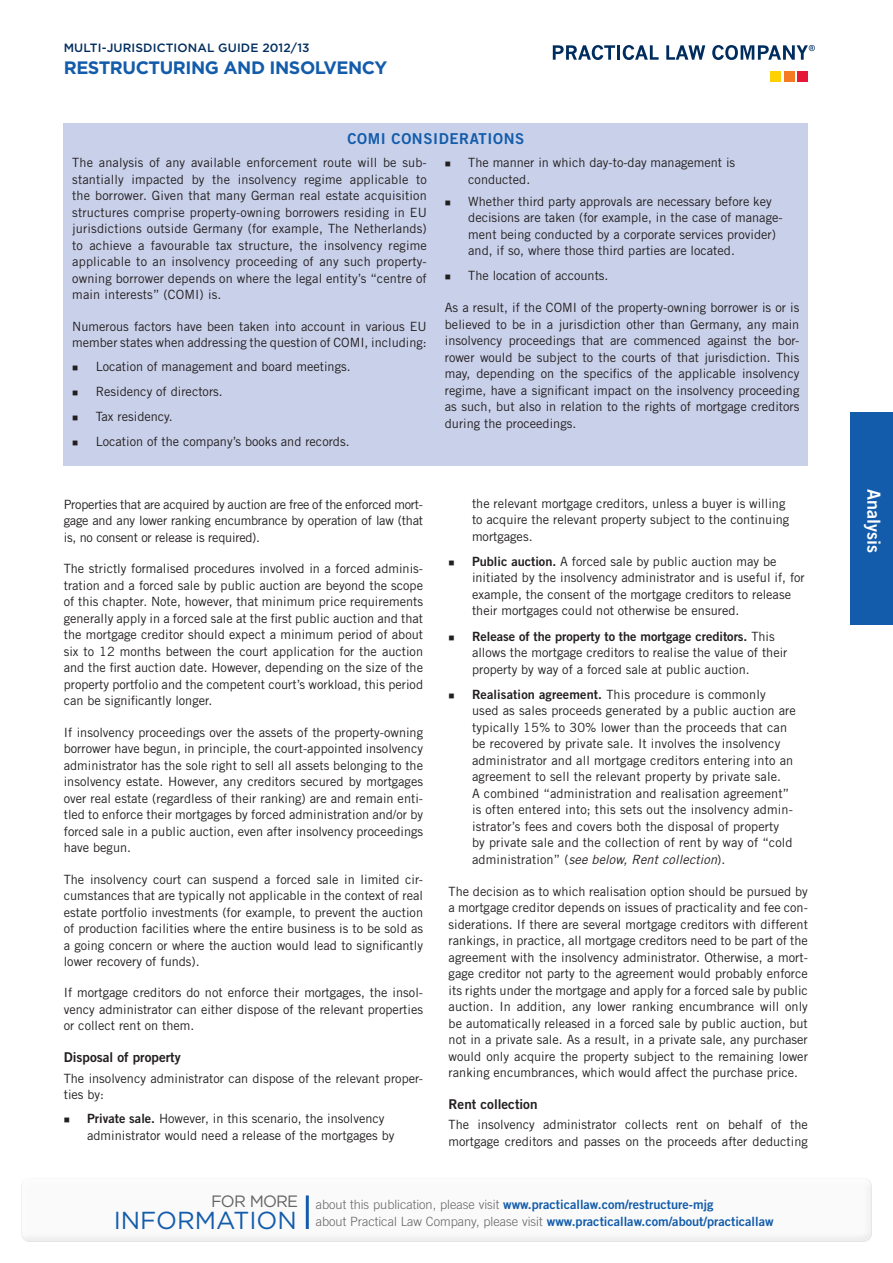
<style>
.page{position:relative;width:893px;height:1263px;background:#fff}
.page>*{position:absolute;margin:0;border:0;box-sizing:border-box;transform-origin:0 0}
.t1{font:24.6px "Gotham";color:#135cab}
.t2{font:700 18px "Gotham";letter-spacing:-.025em;color:#135cab}
.t3{font:18px "Trade Gothic Bold Two";color:#fff}
.t4{font:16.35px "Gotham";letter-spacing:-.05em;color:#636366}
.t5{font:15px "Trade Gothic Bold Two";letter-spacing:.04em;color:#135cab}
.t6{font:13.5px "Trade Gothic Bold Two";color:#231f20}
.t7{font:12.75px/16.5px "Trade Gothic";color:#231f20}
.t8{font:12.75px/16.5px "Trade Gothic Bold Two";color:#135cab}
.t9{font:12.75px "Trade Gothic Bold Two";color:#231f20}
.t10{font:500 12px "Gotham";letter-spacing:.01em;color:#002d5e}
.s1{font-family:"Trade Gothic Bold Two"}
.s2{font-family:"Trade Gothic"}
.s3{font-style:italic}
.s4{font-family:"Trade Gothic";font-weight:300;color:#636366}
</style>
<div class="page">
<div style="left:850px;top:412px;width:43px;height:213px;background:#135cab"></div>
<svg style="left:553px;top:45px;width:62px;height:15px"></svg>
<hr style="left:617px;top:45px;width:3px;height:15px;background:#002d5e">
<svg style="left:623px;top:45px;width:36px;height:15px"></svg>
<svg style="left:666px;top:45px;width:39px;height:15px"></svg>
<div style="left:770px;top:71px;width:10px;height:10px;background:#fed105"></div>
<div style="left:784px;top:71px;width:10px;height:10px;background:#f47b21"></div>
<div style="left:798px;top:71px;width:10px;height:10px;background:#e51836"></div>
<svg style="left:712px;top:45px;width:103px;height:15px"></svg>
<div style="left:21px;top:1179px;width:852px;height:64px;background:#fafafa"></div>
<hr style="left:306px;top:1195px;width:3px;height:34px;background:#135cab">
<div style="left:64px;top:123px;width:744px;height:37px;background:#c9d0e9"></div>
<div style="left:64px;top:149px;width:744px;height:317px;background:#c9d0e9"></div>
<p class="t10" style="left:64px;top:40px;width:247px">MULTI-JURISDICTIONAL GUIDE 2012/13</p>
<h2 class="t2" style="left:64px;top:55px;width:325px">RESTRUCTURING AND INSOLVENCY</h2>
<p class="t5" style="left:347px;top:129px;width:179px">COMI CONSIDERATIONS</p>
<p class="t7" style="left:72px;top:154px;width:356px;text-align:justify">The analysis of any available enforcement route will be sub&shy;stantially impacted by the insolvency regime applicable to the borrower. Given that many German real estate acquisition structures comprise property-owning borrowers residing in EU jurisdictions outside Germany (for example, The Netherlands) to achieve a favourable tax structure, the insolvency regime applicable to an insolvency proceeding of any such property&shy;owning borrower depends on where the legal entity’s “centre of main interests” (COMI) is.</p>
<p class="t7" style="left:72px;top:318px;width:356px">Numerous factors have been taken into account in various EU member states when addressing the question of COMI, including:</p>
<p class="t7" style="left:96px;top:354px;width:256px;line-height:25px">Location of management and board meetings.<br>Residency of directors.<br>Tax residency.<br>Location of the company’s books and records.</p>
<p class="t7" style="left:468px;top:154px;width:269px">The manner in which day-to-day management is conducted.</p>
<p class="t7" style="left:468px;top:193px;width:316px">Whether third party approvals are necessary before key decisions are taken (for example, in the case of manage&shy;ment being conducted by a corporate services provider) and, if so, where those third parties are located.</p>
<p class="t7" style="left:468px;top:267px;width:142px">The location of accounts.</p>
<p class="t7" style="left:445px;top:299px;width:356px;text-align:justify">As a result, if the COMI of the property-owning borrower is or is believed to be in a jurisdiction other than Germany, any main insolvency proceedings that are commenced against the bor&shy;rower would be subject to the courts of that jurisdiction. This may, depending on the specifics of the applicable insolvency regime, have a significant impact on the insolvency proceeding as such, but also in relation to the rights of mortgage creditors during the proceedings.</p>
<p class="t7" style="left:64px;top:496px;width:361px;text-align:justify">Properties that are acquired by auction are free of the enforced mort&shy;gage and any lower ranking encumbrance by operation of law (that is, no consent or release is required).</p>
<p class="t7" style="left:64px;top:560px;width:361px;text-align:justify">The strictly formalised procedures involved in a forced adminis&shy;tration and a forced sale by public auction are beyond the scope of this chapter. Note, however, that minimum price requirements generally apply in a forced sale at the first public auction and that the mortgage creditor should expect a minimum period of about six to 12 months between the court application for the auction and the first auction date. However, depending on the size of the property portfolio and the competent court’s workload, this period can be significantly longer.</p>
<p class="t7" style="left:64px;top:724px;width:361px;text-align:justify">If insolvency proceedings over the assets of the property-owning borrower have begun, in principle, the court-appointed insolvency administrator has the sole right to sell all assets belonging to the insolvency estate. However, any creditors secured by mortgages over real estate (regardless of their ranking) are and remain enti&shy;tled to enforce their mortgages by forced administration and/or by forced sale in a public auction, even after insolvency proceedings have begun.</p>
<p class="t7" style="left:64px;top:870px;width:361px;text-align:justify">The insolvency court can suspend a forced sale in limited cir&shy;cumstances that are typically not applicable in the context of real estate portfolio investments (for example, to prevent the auction of production facilities where the entire business is to be sold as a going concern or where the auction would lead to significantly lower recovery of funds).</p>
<p class="t7" style="left:64px;top:984px;width:361px;text-align:justify">If mortgage creditors do not enforce their mortgages, the insol&shy;vency administrator can either dispose of the relevant properties or collect rent on them.</p>
<p class="t6" style="left:64px;top:1049px;width:118px">Disposal of property</p>
<p class="t7" style="left:64px;top:1070px;width:361px">The insolvency administrator can dispose of the relevant proper&shy;ties by:</p>
<p class="t7" style="left:87px;top:1110px;width:309px"><span class="s1">Private sale.</span> However, in this scenario, the insolvency administrator would need a release of the mortgages by</p>
<p class="t7" style="left:472px;top:495px;width:319px">the relevant mortgage creditors, unless a buyer is willing to acquire the relevant property subject to the continuing mortgages.</p>
<p class="t7" style="left:472px;top:553px;width:334px"><span class="s1">Public auction.</span> A forced sale by public auction may be initiated by the insolvency administrator and is useful if, for example, the consent of the mortgage creditors to release their mortgages could not otherwise be ensured.</p>
<p class="t9" style="left:472px;top:628px;width:304px">Release of the property to the mortgage creditors. <span class="s2">This</span></p>
<p class="t7" style="left:472px;top:644px;width:317px">allows the mortgage creditors to realise the value of their property by way of a forced sale at public auction.</p>
<p class="t7" style="left:472px;top:685px;width:325px"><span class="s1">Realisation agreement.</span> This procedure is commonly<br>used as sales proceeds generated by a public auction are typically 15% to 30% lower than the proceeds that can be recovered by private sale. It involves the insolvency administrator and all mortgage creditors entering into an agreement to sell the relevant property by private sale.<br>A combined “administration and realisation agreement” is often entered into; this sets out the insolvency admin&shy;istrator’s fees and covers both the disposal of property<br>by private sale and the collection of rent by way of “cold administration” (<span class="s3">see below, Rent collection</span>).</p>
<p class="t7" style="left:449px;top:883px;width:361px;text-align:justify">The decision as to which realisation option should be pursued by a mortgage creditor depends on issues of practicality and fee con&shy;siderations. If there are several mortgage creditors with different rankings, in practice, all mortgage creditors need to be part of the agreement with the insolvency administrator. Otherwise, a mort&shy;gage creditor not party to the agreement would probably enforce its rights under the mortgage and apply for a forced sale by public auction. In addition, any lower ranking encumbrance will only be automatically released in a forced sale by public auction, but not in a private sale. As a result, in a private sale, any purchaser would only acquire the property subject to the remaining lower ranking encumbrances, which would affect the purchase price.</p>
<p class="t6" style="left:449px;top:1095px;width:90px">Rent collection</p>
<p class="t7" style="left:449px;top:1116px;width:361px">The insolvency administrator collects rent on behalf of the mortgage creditors and passes on the proceeds after deducting</p>
<p class="t4" style="left:211px;top:1190px;width:89px">FOR MORE</p>
<h1 class="t1" style="left:114px;top:1204px;width:185px">INFORMATION</h1>
<p class="t8" style="left:316px;top:1196px;width:459px"><span class="s4">about this publication, please visit</span> www.practicallaw.com/restructure-mjg<br><span class="s4">about Practical Law Company, please visit</span> www.practicallaw.com/about/practicallaw</p>
<h2 class="t3" style="left:885px;top:489px;width:65px;rotate:90deg">Analysis</h2>
</div>
